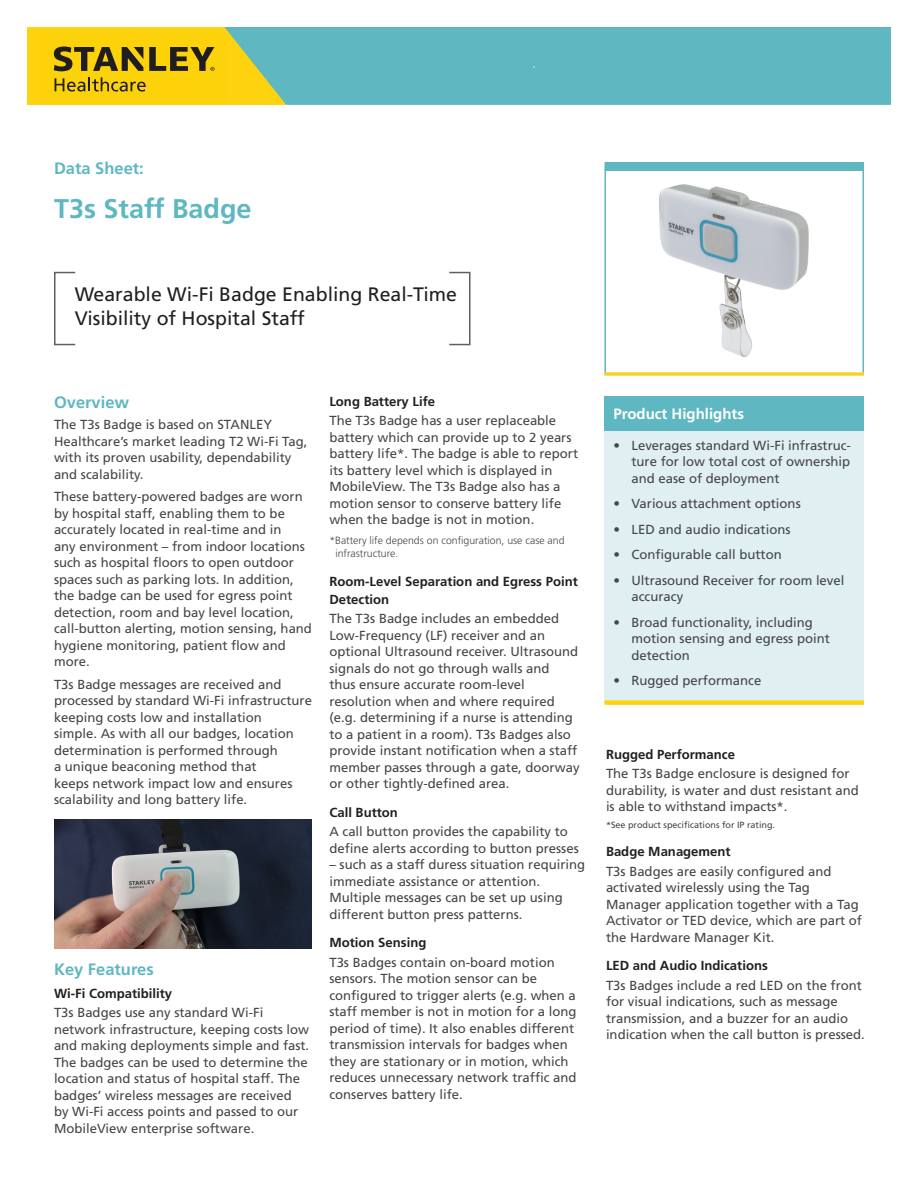
<style>
.page{position:relative;width:918px;height:1188px;background:#fff}
.page>*{position:absolute;margin:0;border:0;box-sizing:border-box;transform-origin:0 0}
.t1{font:700 27px "Frutiger";color:#5fb7c1}
.ValueProp{font:19.5px/24px "Frutiger";color:#231f20}
.BodyDataSheet{font:700 16.5px "Frutiger";color:#5fb7c1}
.HeadLev2{font:700 16.5px "Frutiger";color:#5fb7c1}
.TableWhiteHead{font:700 15px "Frutiger";color:#fff}
.BodyDataSheet-2{font:13.2px/16.5px "Frutiger";color:#454647}
.HeadLev3{font:700 13.2px/18px "Frutiger";color:#231f20}
.Star_Text{font:300 10.5px/13.5px "Frutiger";color:#454647}
.BodyDataSheet-3{font:9px "Frutiger";color:#454647}
</style>
<div class="page">
<div style="left:604px;top:170px;width:260px;height:205px;border:2px solid #5fb7c1"></div>
<hr style="left:604px;top:372px;width:260px;height:3px;background:#fed20e">
<div style="left:286px;top:27px;width:605px;height:78px;background:#5fb7c1"></div>
<svg style="left:27px;top:27px;width:259px;height:78px;background:#d0ba23"></svg>
<div style="left:604px;top:162px;width:260px;height:8px;background:#5fb7c1"></div>
<div style="left:604px;top:396px;width:260px;height:35px;background:#5fb7c1"></div>
<div style="left:604px;top:431px;width:260px;height:272px;background:#e0eff2"></div>
<div style="left:604px;top:700px;width:260px;height:5px;background:#fed20e"></div>
<div style="left:54px;top:272px;width:22px;height:73px;border:2px solid #5f5f62"></div>
<div style="left:449px;top:272px;width:22px;height:73px;border:2px solid #5f5f62"></div>
<img style="left:644px;top:171px;width:181px;height:186px">
<img style="left:54px;top:819px;width:258px;height:130px">
<p class="BodyDataSheet" style="left:54px;top:159px;width:91px">Data Sheet:</p>
<p class="t1" style="left:54px;top:193px;width:199px">T3s Staff Badge</p>
<p class="ValueProp" style="left:75px;top:282px;width:384px">Wearable Wi-Fi Badge Enabling Real-Time<br>Visibility of Hospital Staff</p>
<p class="HeadLev2" style="left:54px;top:393px;width:77px">Overview</p>
<p class="BodyDataSheet-2" style="left:54px;top:417px;width:255px">The T3s Badge is based on STANLEY Healthcare’s market leading T2 Wi-Fi Tag, with its proven usability, dependability and scalability.</p>
<p class="BodyDataSheet-2" style="left:54px;top:489px;width:260px">These battery-powered badges are worn by hospital staff, enabling them to be accurately located in real-time and in<br>any environment – from indoor locations such as hospital floors to open outdoor spaces such as parking lots. In addition, the badge can be used for egress point detection, room and bay level location, call-button alerting, motion sensing, hand hygiene monitoring, patient flow and more.</p>
<p class="BodyDataSheet-2" style="left:54px;top:676px;width:260px">T3s Badge messages are received and processed by standard Wi-Fi infrastructure keeping costs low and installation<br>simple. As with all our badges, location determination is performed through<br>a unique beaconing method that<br>keeps network impact low and ensures scalability and long battery life.</p>
<p class="BodyDataSheet" style="left:54px;top:960px;width:101px">Key Features</p>
<p class="HeadLev3" style="left:54px;top:984px;width:120px">Wi-Fi Compatibility</p>
<p class="BodyDataSheet-2" style="left:54px;top:1005px;width:257px">T3s Badges use any standard Wi-Fi network infrastructure, keeping costs low and making deployments simple and fast.<br>The badges can be used to determine the location and status of hospital staff. The badges’ wireless messages are received by Wi-Fi access points and passed to our MobileView enterprise software.</p>
<p class="HeadLev3" style="left:329px;top:392px;width:107px">Long Battery Life</p>
<p class="BodyDataSheet-2" style="left:329px;top:413px;width:250px">The T3s Badge has a user replaceable battery which can provide up to 2 years battery life*. The badge is able to report its battery level which is displayed in MobileView. The T3s Badge also has a motion sensor to conserve battery life when the badge is not in motion.</p>
<p class="Star_Text" style="left:335px;top:534px;width:231px;text-indent:-6px">*Battery life depends on configuration, use case and infrastructure.</p>
<p class="HeadLev3" style="left:329px;top:572px;width:250px">Room-Level Separation and Egress Point<br>Detection</p>
<p class="BodyDataSheet-2" style="left:329px;top:611px;width:252px">The T3s Badge includes an embedded Low-Frequency (LF) receiver and an optional Ultrasound receiver. Ultrasound signals do not go through walls and<br>thus ensure accurate room-level resolution when and where required (e.g. determining if a nurse is attending to a patient in a room). T3s Badges also provide instant notification when a staff member passes through a gate, doorway or other tightly-defined area.</p>
<p class="HeadLev3" style="left:329px;top:803px;width:70px">Call Button</p>
<p class="BodyDataSheet-2" style="left:329px;top:824px;width:251px">A call button provides the capability to define alerts according to button presses</p>
<p class="BodyDataSheet-2" style="left:329px;top:857px;width:257px">– such as a staff duress situation requiring immediate assistance or attention.<br>Multiple messages can be set up using different button press patterns.</p>
<p class="HeadLev3" style="left:329px;top:934px;width:98px">Motion Sensing</p>
<p class="BodyDataSheet-2" style="left:329px;top:954px;width:249px">T3s Badges contain on-board motion sensors. The motion sensor can be configured to trigger alerts (e.g. when a staff member is not in motion for a long period of time). It also enables different transmission intervals for badges when they are stationary or in motion, which reduces unnecessary network traffic and conserves battery life.</p>
<p class="TableWhiteHead" style="left:614px;top:405px;width:132px">Product Highlights</p>
<p class="BodyDataSheet-2" style="left:632px;top:437px;width:221px;text-align:justify;text-indent:-18px">• Leverages standard Wi-Fi infrastruc&shy;ture for low total cost of ownership and ease of deployment</p>
<p class="BodyDataSheet-2" style="left:614px;top:495px;width:189px">• Various attachment options</p>
<p class="BodyDataSheet-2" style="left:614px;top:521px;width:178px">• LED and audio indications</p>
<p class="BodyDataSheet-2" style="left:614px;top:546px;width:170px">• Configurable call button</p>
<p class="BodyDataSheet-2" style="left:632px;top:572px;width:214px;text-indent:-18px">• Ultrasound Receiver for room level accuracy</p>
<p class="BodyDataSheet-2" style="left:632px;top:614px;width:200px;text-indent:-18px">• Broad functionality, including motion sensing and egress point detection</p>
<p class="BodyDataSheet-2" style="left:614px;top:672px;width:149px">• Rugged performance</p>
<p class="HeadLev3" style="left:606px;top:745px;width:131px">Rugged Performance</p>
<p class="BodyDataSheet-2" style="left:606px;top:766px;width:254px">The T3s Badge enclosure is designed for durability, is water and dust resistant and is able to withstand impacts*.</p>
<p class="BodyDataSheet-3" style="left:606px;top:820px;width:171px">*See product specifications for IP rating.</p>
<p class="HeadLev3" style="left:606px;top:843px;width:126px">Badge Management</p>
<p class="BodyDataSheet-2" style="left:606px;top:863px;width:257px">T3s Badges are easily configured and activated wirelessly using the Tag Manager application together with a Tag Activator or TED device, which are part of the Hardware Manager Kit.</p>
<p class="HeadLev3" style="left:606px;top:957px;width:163px">LED and Audio Indications</p>
<p class="BodyDataSheet-2" style="left:606px;top:977px;width:260px">T3s Badges include a red LED on the front for visual indications, such as message transmission, and a buzzer for an audio indication when the call button is pressed.</p>
</div>
